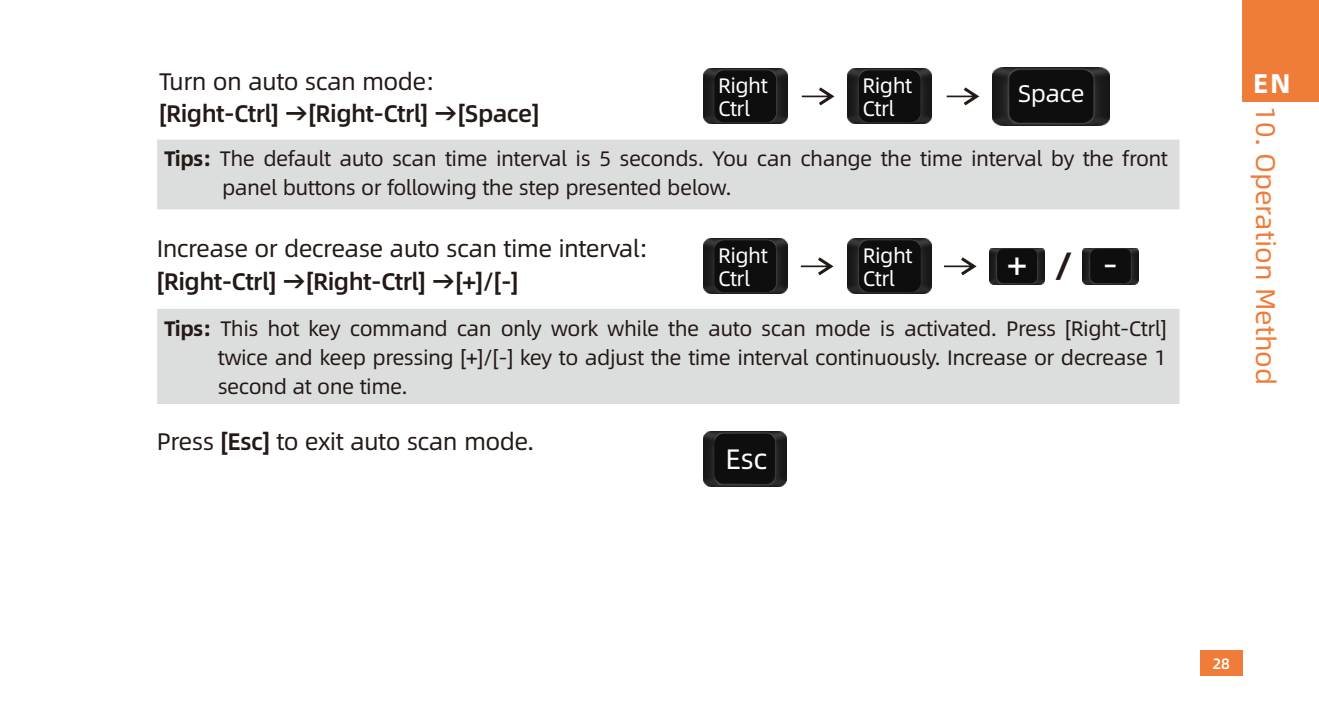
<style>
.page{position:relative;width:1319px;height:723px;background:#fff}
.page>*{position:absolute;margin:0;border:0;box-sizing:border-box;transform-origin:0 0}
.t1{font:36px "Alibaba Pu Hui Ti";color:#fff}
.t2{font:28.2px "Alibaba Pu Hui Ti";color:#fff}
.t3{font:27px "Alibaba Pu Hui Ti";color:#ef7c38}
.t4{font:700 27px "Alibaba Pu Hui Ti";color:#fff}
.t5{font:24px "Alibaba Pu Hui Ti";letter-spacing:-.025em;color:#231916}
.t6{font:500 24px "Alibaba Pu Hui Ti";letter-spacing:-.025em;color:#231916}
.t7{font:24px "Alibaba Pu Hui Ti";letter-spacing:-.025em;color:#fff}
.t8{font:21px/28.8px "Alibaba Pu Hui Ti";letter-spacing:-.025em;color:#231916;text-align:justify}
.t9{font:21px/23.1px "Alibaba Pu Hui Ti";letter-spacing:-.025em;color:#fff}
.t10{font:500 15px "Alibaba Pu Hui Ti";color:#fff}
.s1{font-weight:700}
.s2{font-family:"Microsoft Ya Hei";font-weight:700;font-size:30.9px;color:#231916}
.s3{font-weight:500}
</style>
<div class="page">
<img style="left:989px;top:248px;width:55px;height:36px">
<div style="left:997px;top:250px;width:39px;height:33px;background:#0e0e0e;border:2px solid #0e0e0e;border-radius:6px"></div>
<img style="left:1082px;top:248px;width:55px;height:36px">
<div style="left:1090px;top:250px;width:39px;height:33px;background:#0e0e0e;border:2px solid #0e0e0e;border-radius:6px"></div>
<svg style="left:800px;top:257px;width:33px;height:18px"></svg>
<svg style="left:944px;top:257px;width:32px;height:18px"></svg>
<div style="left:157px;top:309px;width:1023px;height:95px;background:#dcdddd"></div>
<img style="left:703px;top:431px;width:83px;height:55px">
<div style="left:714px;top:434px;width:58px;height:49px;background:#0e0e0e;border:2px solid #0e0e0e;border-radius:8px"></div>
<div style="left:1242px;top:0;width:76px;height:102px;background:#ef7c38"></div>
<div style="left:1199px;top:651px;width:43px;height:25px;background:#ef7c38"></div>
<div style="left:157px;top:139px;width:1023px;height:71px;background:#dcdddd"></div>
<img style="left:992px;top:67px;width:117px;height:58px">
<div style="left:1009px;top:71px;width:83px;height:51px;background:#0e0e0e;border:2px solid #0e0e0e;border-radius:9px"></div>
<svg style="left:801px;top:87px;width:33px;height:18px"></svg>
<svg style="left:946px;top:87px;width:33px;height:18px"></svg>
<img style="left:703px;top:69px;width:84px;height:55px">
<div style="left:714px;top:71px;width:62px;height:51px;background:#0e0e0e;border:2px solid #0e0e0e;border-radius:9px"></div>
<img style="left:847px;top:69px;width:84px;height:55px">
<div style="left:858px;top:71px;width:62px;height:51px;background:#0e0e0e;border:2px solid #0e0e0e;border-radius:9px"></div>
<img style="left:703px;top:239px;width:84px;height:55px">
<div style="left:714px;top:240px;width:62px;height:52px;background:#0e0e0e;border:2px solid #0e0e0e;border-radius:9px"></div>
<img style="left:847px;top:239px;width:84px;height:55px">
<div style="left:859px;top:240px;width:61px;height:52px;background:#0e0e0e;border:2px solid #0e0e0e;border-radius:9px"></div>
<p class="t5" style="left:159px;top:69px;width:277px">Turn on auto scan mode:</p>
<p class="t6" style="left:159px;top:102px;width:381px">[Right-Ctrl] →[Right-Ctrl] →[Space]</p>
<p class="t9" style="left:718px;top:74px;width:51px">Right<br>Ctrl</p>
<p class="t9" style="left:862px;top:74px;width:51px">Right<br>Ctrl</p>
<p class="t7" style="left:1017px;top:82px;width:68px">Space</p>
<p class="t8" style="left:222px;top:144px;width:947px;text-indent:-58px"><span class="s1">Tips:</span> The default auto scan time interval is 5 seconds. You can change the time interval by the front panel buttons or following the step presented below.</p>
<p class="t5" style="left:157px;top:237px;width:493px">Increase or decrease auto scan time interval:</p>
<p class="t6" style="left:157px;top:270px;width:363px">[Right-Ctrl] →[Right-Ctrl] →[+]/[-]</p>
<p class="t9" style="left:718px;top:244px;width:51px">Right<br>Ctrl</p>
<p class="t9" style="left:862px;top:244px;width:51px">Right<br>Ctrl</p>
<h1 class="t1" style="left:1006px;top:247px;width:112px">+<span class="s2">/</span>-</h1>
<p class="t8" style="left:218px;top:314px;width:950px;text-indent:-54px"><span class="s1">Tips:</span> This hot key command can only work while the auto scan mode is activated. Press [Right-Ctrl] twice and keep pressing [+]/[-] key to adjust the time interval continuously. Increase or decrease 1 second at one time.</p>
<p class="t5" style="left:157px;top:429px;width:379px">Press <span class="s3">[Esc]</span> to exit auto scan mode.</p>
<h2 class="t2" style="left:725px;top:444px;width:43px">Esc</h2>
<p class="t4" style="left:1252px;top:70px;width:39px">EN</p>
<p class="t3" style="left:1278px;top:106px;width:280px;rotate:90deg">10. Operation Method</p>
<p class="t10" style="left:1212px;top:656px;width:19px">28</p>
</div>
